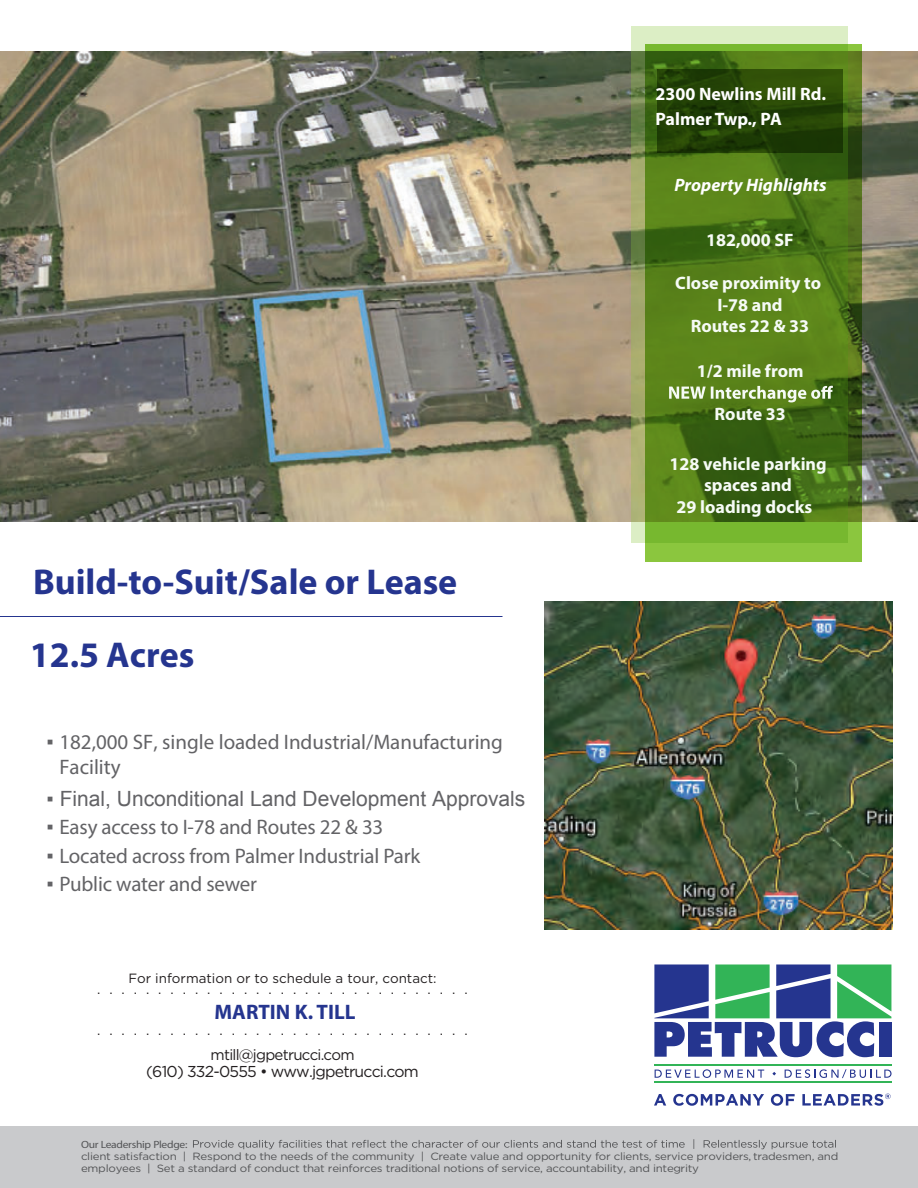
<style>
.page{position:relative;width:918px;height:1188px;background:#fff}
.page>*{position:absolute;margin:0;border:0;box-sizing:border-box;transform-origin:0 0}
.t1{font:700 36px "Myriad Pro";color:#25358f}
.t2{font:21px/25.2px "Myriad Pro";letter-spacing:-.005em;color:#636366}
.t3{font:21px "Arial";color:#636366}
.t4{font:700 21px "Myriad Pro";color:#25358f}
.t5{font:700 18px/21.6px "Myriad Pro";color:#f6fbf6;text-align:center}
.t6{font:700 18px/25.2px "Myriad Pro";color:#fff}
.t7{font:italic 700 18px "Myriad Pro";color:#fff}
.t8{font:15.75px "Gotham";letter-spacing:-.05em;color:#231f20}
.t9{font:15px "Gotham";letter-spacing:-.05em;color:#231f20}
.t10{font:13.35px/11.1px "Gotham";color:#231f20;text-align:center}
.t11{font:10.5px/12px "Gotham";letter-spacing:-.025em;color:#545557;scale:1.1 1}
.t12{font:10.5px "Myriad Pro";letter-spacing:-.025em;color:#545557;scale:1.1 1}
.s1{font-family:"Arial"}
.s2{font-style:inherit}
</style>
<div class="page">
<img style="left:0;top:51px;width:918px;height:471px">
<div style="left:0;top:1126px;width:918px;height:62px;background:#c9cacc"></div>
<svg style="left:193px;top:1139px;width:643px;height:10px"></svg>
<svg style="left:631px;top:26px;width:217px;height:516px;background:#b0bd89"></svg>
<svg style="left:645px;top:44px;width:217px;height:518px;background:#527d1a"></svg>
<svg style="left:657px;top:69px;width:186px;height:83px;background:#234206"></svg>
<hr style="left:0;top:616px;width:502px;height:1px;background:#25358f">
<img style="left:544px;top:602px;width:348px;height:328px">
<svg style="left:655px;top:1069px;width:109px;height:9px"></svg>
<svg style="left:785px;top:1069px;width:107px;height:9px"></svg>
<svg style="left:654px;top:964px;width:237px;height:93px"></svg>
<hr style="left:654px;top:1064px;width:238px;height:1px;background:#32b457">
<hr style="left:654px;top:1082px;width:238px;height:1px;background:#32b457">
<svg style="left:654px;top:1094px;width:12px;height:12px"></svg>
<svg style="left:673px;top:1094px;width:91px;height:12px"></svg>
<svg style="left:771px;top:1094px;width:24px;height:12px"></svg>
<svg style="left:802px;top:1094px;width:89px;height:12px"></svg>
<svg style="left:669px;top:386px;width:164px;height:16px"></svg>
<h3 class="t6" style="left:655px;top:81px;width:172px">2300 Newlins Mill Rd.<br>Palmer Twp., PA</h3>
<h3 class="t7" style="left:674px;top:173px;width:154px">Property Highlights</h3>
<h1 class="t1" style="left:33px;top:558px;width:426px">Build-to-Suit/Sale or Lease</h1>
<h1 class="t1" style="left:30px;top:632px;width:166px">12.5 Acres</h1>
<h2 class="t2" style="left:59px;top:729px;width:445px;text-indent:-13px"><span class="s1">▪</span> 182,000 SF, single loaded Industrial/Manufacturing<br>Facility</h2>
<h2 class="t3" style="left:46px;top:785px;width:480px"><span class="s2">▪</span> Final, Unconditional Land Development Approvals</h2>
<h2 class="t2" style="left:46px;top:814px;width:338px"><span class="s1">▪</span> Easy access to I-78 and Routes 22 &amp; 33</h2>
<h2 class="t2" style="left:46px;top:843px;width:375px"><span class="s1">▪</span> Located across from Palmer Industrial Park</h2>
<h2 class="t2" style="left:46px;top:871px;width:212px"><span class="s1">▪</span> Public water and sewer</h2>
<p class="t10" style="left:97px;top:972px;width:372px">For information or to schedule a tour, contact: ...............................</p>
<p class="t10" style="left:97px;top:1024px;width:372px">...............................</p>
<h3 class="t9" style="left:210px;top:1046px;width:146px">mtill@jgpetrucci.com</h3>
<h3 class="t8" style="left:146px;top:1063px;width:274px">(610) 332-0555 • www.jgpetrucci.com</h3>
<h2 class="t4" style="left:214px;top:998px;width:143px">MARTIN K. TILL</h2>
<h3 class="t5" style="left:706px;top:229px;width:89px">182,000 SF</h3>
<h3 class="t5" style="left:675px;top:272px;width:147px">Close proximity to<br>I-78 and<br>Routes 22 &amp; 33</h3>
<h3 class="t5" style="left:697px;top:360px;width:108px">1/2 mile from</h3>
<h3 class="t5" style="left:715px;top:403px;width:73px">Route 33</h3>
<h3 class="t5" style="left:669px;top:452px;width:159px">128 vehicle parking spaces and<br>29 loading docks</h3>
<p class="t12" style="left:81px;top:1138px;width:98px">Our Leadership Pledge:</p>
<p class="t11" style="left:81px;top:1150px;width:690px">client satisfaction | Respond to the needs of the community | Create value and opportunity for clients, service providers, tradesmen, and employees | Set a standard of conduct that reinforces traditional notions of service, accountability, and integrity</p>
</div>
